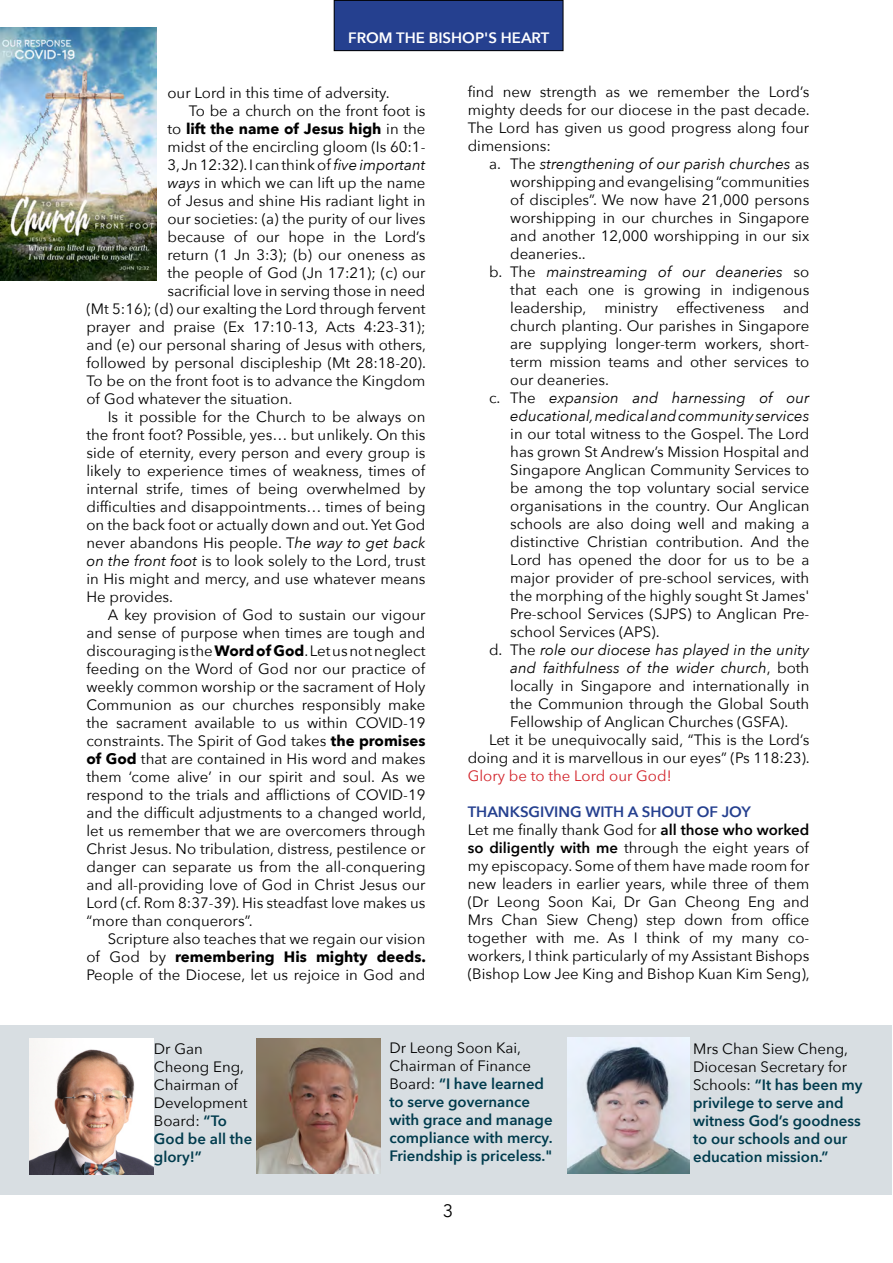
<style>
.page{position:relative;width:893px;height:1263px;background:#fff}
.page>*{position:absolute;margin:0;border:0;box-sizing:border-box;transform-origin:0 0}
.t1{font:18px "Avenir Next";color:#000}
.t2{font:15px/18px "Avenir Next";color:#000}
.t3{font:600 15px/18px "Avenir Next";color:#003b4d}
.t4{font:italic 15px "Avenir Next";color:#000}
.t5{font:700 15px "Avenir Next";color:#000}
.t6{font:15px "Avenir Next";color:#d2232a}
.t7{font:600 15px "Avenir Next";color:#fff}
.s1{font-weight:400}
.s2{font-style:italic}
.s3{font-weight:700}
.s4{font-style:normal}
.s5{font-weight:600;color:#25408f}
.s6{font-weight:600}
.s7{font-weight:400;color:#000}
.s8{font-weight:600;color:#003b4d}
</style>
<div class="page">
<div style="left:0;top:1025px;width:892px;height:169px;background:#d8dee2"></div>
<div style="left:334px;top:0;width:229px;height:51px;background:#25408f"></div>
<div style="left:334px;top:0;width:229px;height:51px;border:1px solid #000"></div>
<img style="left:0;top:28px;width:156px;height:252px">
<img style="left:30px;top:1039px;width:124px;height:135px">
<img style="left:257px;top:1039px;width:124px;height:134px">
<img style="left:568px;top:1038px;width:121px;height:135px">
<p class="t7" style="left:348px;top:25px;width:203px">FROM THE BISHOP'S HEART</p>
<p class="t2" style="left:167px;top:83px;width:224px">our Lord in this time of adversity.</p>
<p class="t2" style="left:189px;top:101px;width:238px">To be a church on the front foot is</p>
<p class="t5" style="left:167px;top:116px;width:259px"><span class="s1">to</span> lift the name of Jesus high <span class="s1">in the</span></p>
<p class="t2" style="left:167px;top:137px;width:259px">midst of the encircling gloom (Is 60:1-</p>
<p class="t2" style="left:167px;top:155px;width:259px">3, Jn 12:32). I can think of <span class="s2">five important</span></p>
<p class="t2" style="left:167px;top:173px;width:260px"><span class="s2">ways</span> in which we can lift up the name</p>
<p class="t2" style="left:167px;top:191px;width:260px">of Jesus and shine His radiant light in</p>
<p class="t2" style="left:167px;top:209px;width:260px">our societies: (a) the purity of our lives</p>
<p class="t2" style="left:167px;top:227px;width:259px">because of our hope in the Lord’s</p>
<p class="t2" style="left:167px;top:245px;width:260px">return (1 Jn 3:3); (b) our oneness as</p>
<p class="t2" style="left:167px;top:263px;width:260px">the people of God (Jn 17:21); (c) our</p>
<p class="t2" style="left:167px;top:281px;width:260px">sacrificial love in serving those in need</p>
<p class="t2" style="left:86px;top:299px;width:340px">(Mt 5:16); (d) our exalting the Lord through fervent</p>
<p class="t2" style="left:86px;top:317px;width:341px">prayer and praise (Ex 17:10-13, Acts 4:23-31);</p>
<p class="t2" style="left:86px;top:335px;width:341px">and (e) our personal sharing of Jesus with others,</p>
<p class="t2" style="left:86px;top:353px;width:341px">followed by personal discipleship (Mt 28:18-20).</p>
<p class="t2" style="left:86px;top:371px;width:340px">To be on the front foot is to advance the Kingdom</p>
<p class="t2" style="left:86px;top:389px;width:207px">of God whatever the situation.</p>
<p class="t2" style="left:108px;top:407px;width:319px">Is it possible for the Church to be always on</p>
<p class="t2" style="left:86px;top:425px;width:341px">the front foot? Possible, yes… but unlikely. On this</p>
<p class="t2" style="left:86px;top:443px;width:340px">side of eternity, every person and every group is</p>
<p class="t2" style="left:86px;top:461px;width:340px">likely to experience times of weakness, times of</p>
<p class="t2" style="left:86px;top:479px;width:340px">internal strife, times of being overwhelmed by</p>
<p class="t2" style="left:86px;top:497px;width:341px">difficulties and disappointments… times of being</p>
<p class="t2" style="left:86px;top:515px;width:340px">on the back foot or actually down and out. Yet God</p>
<p class="t2" style="left:86px;top:533px;width:341px">never abandons His people. T<span class="s2">he way to get back</span></p>
<p class="t2" style="left:86px;top:551px;width:340px"><span class="s2">on the front foot</span> is to look solely to the Lord, trust</p>
<p class="t2" style="left:86px;top:569px;width:340px">in His might and mercy, and use whatever means</p>
<p class="t2" style="left:86px;top:587px;width:88px">He provides.</p>
<p class="t2" style="left:108px;top:605px;width:319px">A key provision of God to sustain our vigour</p>
<p class="t2" style="left:86px;top:623px;width:340px">and sense of purpose when times are tough and</p>
<p class="t2" style="left:86px;top:641px;width:340px">discouraging is the <span class="s3">Word of God</span>. Let us not neglect</p>
<p class="t2" style="left:86px;top:659px;width:340px">feeding on the Word of God nor our practice of</p>
<p class="t2" style="left:86px;top:677px;width:341px">weekly common worship or the sacrament of Holy</p>
<p class="t2" style="left:86px;top:695px;width:341px">Communion as our churches responsibly make</p>
<p class="t2" style="left:86px;top:713px;width:341px">the sacrament available to us within COVID-19</p>
<p class="t2" style="left:86px;top:731px;width:341px">constraints. The Spirit of God takes <span class="s3">the promises</span></p>
<p class="t2" style="left:86px;top:749px;width:340px"><span class="s3">of God</span> that are contained in His word and makes</p>
<p class="t2" style="left:86px;top:767px;width:341px">them ‘come alive’ in our spirit and soul. As we</p>
<p class="t2" style="left:86px;top:785px;width:341px">respond to the trials and afflictions of COVID-19</p>
<p class="t2" style="left:86px;top:803px;width:341px">and the difficult adjustments to a changed world,</p>
<p class="t2" style="left:86px;top:821px;width:340px">let us remember that we are overcomers through</p>
<p class="t2" style="left:86px;top:839px;width:340px">Christ Jesus. No tribulation, distress, pestilence or</p>
<p class="t2" style="left:86px;top:857px;width:341px">danger can separate us from the all-conquering</p>
<p class="t2" style="left:86px;top:875px;width:341px">and all-providing love of God in Christ Jesus our</p>
<p class="t2" style="left:86px;top:893px;width:340px">Lord (cf. Rom 8:37-39). His steadfast love makes us</p>
<p class="t2" style="left:86px;top:911px;width:168px">“more than conquerors”.</p>
<p class="t2" style="left:108px;top:929px;width:319px">Scripture also teaches that we regain our vision</p>
<p class="t5" style="left:86px;top:944px;width:341px"><span class="s1">of God by</span> remembering His mighty deeds.</p>
<p class="t2" style="left:86px;top:965px;width:341px">People of the Diocese, let us rejoice in God and</p>
<p class="t2" style="left:468px;top:82px;width:344px;text-align:justify">find new strength as we remember the Lord’s mighty deeds for our diocese in the past decade.<br>The Lord has given us good progress along four dimensions:</p>
<p class="t4" style="left:489px;top:151px;width:322px"><span class="s4">a. The</span> strengthening of our parish churches <span class="s4">as</span></p>
<p class="t2" style="left:510px;top:172px;width:301px">worshipping and evangelising “communities</p>
<p class="t2" style="left:510px;top:190px;width:301px">of disciples”. We now have 21,000 persons</p>
<p class="t2" style="left:510px;top:208px;width:301px">worshipping in our churches in Singapore</p>
<p class="t2" style="left:510px;top:226px;width:301px">and another 12,000 worshipping in our six</p>
<p class="t2" style="left:510px;top:244px;width:77px">deaneries..</p>
<p class="t4" style="left:489px;top:259px;width:322px"><span class="s4">b. The</span> mainstreaming of our deaneries <span class="s4">so</span></p>
<p class="t2" style="left:510px;top:280px;width:301px">that each one is growing in indigenous</p>
<p class="t2" style="left:510px;top:298px;width:301px">leadership, ministry effectiveness and</p>
<p class="t2" style="left:510px;top:316px;width:301px">church planting. Our parishes in Singapore</p>
<p class="t2" style="left:510px;top:334px;width:301px">are supplying longer-term workers, short-</p>
<p class="t2" style="left:510px;top:352px;width:301px">term mission teams and other services to</p>
<p class="t2" style="left:510px;top:370px;width:100px">our deaneries.</p>
<p class="t4" style="left:489px;top:385px;width:322px"><span class="s4">c. The</span> expansion and harnessing of our</p>
<p class="t4" style="left:510px;top:403px;width:301px">educational, medical and community services</p>
<p class="t2" style="left:510px;top:424px;width:301px">in our total witness to the Gospel. The Lord</p>
<p class="t2" style="left:510px;top:442px;width:301px">has grown St Andrew’s Mission Hospital and</p>
<p class="t2" style="left:510px;top:460px;width:301px">Singapore Anglican Community Services to</p>
<p class="t2" style="left:510px;top:478px;width:301px">be among the top voluntary social service</p>
<p class="t2" style="left:510px;top:496px;width:301px">organisations in the country. Our Anglican</p>
<p class="t2" style="left:510px;top:514px;width:301px">schools are also doing well and making a</p>
<p class="t2" style="left:510px;top:532px;width:301px">distinctive Christian contribution. And the</p>
<p class="t2" style="left:510px;top:550px;width:301px">Lord has opened the door for us to be a</p>
<p class="t2" style="left:510px;top:568px;width:301px">major provider of pre-school services, with</p>
<p class="t2" style="left:510px;top:586px;width:301px">the morphing of the highly sought St James'</p>
<p class="t2" style="left:510px;top:604px;width:301px">Pre-school Services (SJPS) to Anglican Pre-</p>
<p class="t2" style="left:510px;top:622px;width:151px">school Services (APS).</p>
<p class="t4" style="left:489px;top:637px;width:322px"><span class="s4">d. The</span> role our diocese has played in the unity</p>
<p class="t4" style="left:510px;top:655px;width:301px">and faithfulness of the wider church<span class="s4">, both</span></p>
<p class="t2" style="left:510px;top:676px;width:301px">locally in Singapore and internationally in</p>
<p class="t2" style="left:510px;top:694px;width:301px">the Communion through the Global South</p>
<p class="t2" style="left:510px;top:712px;width:280px">Fellowship of Anglican Churches (GSFA).</p>
<p class="t2" style="left:489px;top:730px;width:322px">Let it be unequivocally said, “This is the Lord’s</p>
<p class="t2" style="left:468px;top:748px;width:344px">doing and it is marvellous in our eyes” (Ps 118:23).</p>
<p class="t6" style="left:468px;top:763px;width:205px">Glory be to the Lord our God!</p>
<p class="t2" style="left:468px;top:802px;width:344px"><span class="s5">THANKSGIVING WITH A SHOUT OF JOY<br></span>Let me finally thank God for <span class="s6">all those who worked so diligently with me</span> through the eight years of my episcopacy. Some of them have made room for new leaders in earlier years, while three of them (Dr Leong Soon Kai, Dr Gan Cheong Eng and Mrs Chan Siew Cheng) step down from office together with me. As I think of my many co&shy;workers, I think particularly of my Assistant Bishops (Bishop Low Jee King and Bishop Kuan Kim Seng),</p>
<p class="t3" style="left:389px;top:1038px;width:165px"><span class="s7">Dr Leong Soon Kai,<br>Chairman of Finance<br>Board:</span> “I have learned to serve governance with grace and manage compliance with mercy.<br>Friendship is priceless."</p>
<p class="t2" style="left:154px;top:1039px;width:100px">Dr Gan<br>Cheong Eng,<br>Chairman of<br>Development<br>Board: <span class="s8">“To<br>God be all the glory!”</span></p>
<p class="t3" style="left:693px;top:1039px;width:171px"><span class="s7">Mrs Chan Siew Cheng,<br>Diocesan Secretary for<br>Schools:</span> “It has been my privilege to serve and witness God’s goodness to our schools and our education mission.”</p>
<p class="t1" style="left:443px;top:1196px;width:12px">3</p>
</div>
